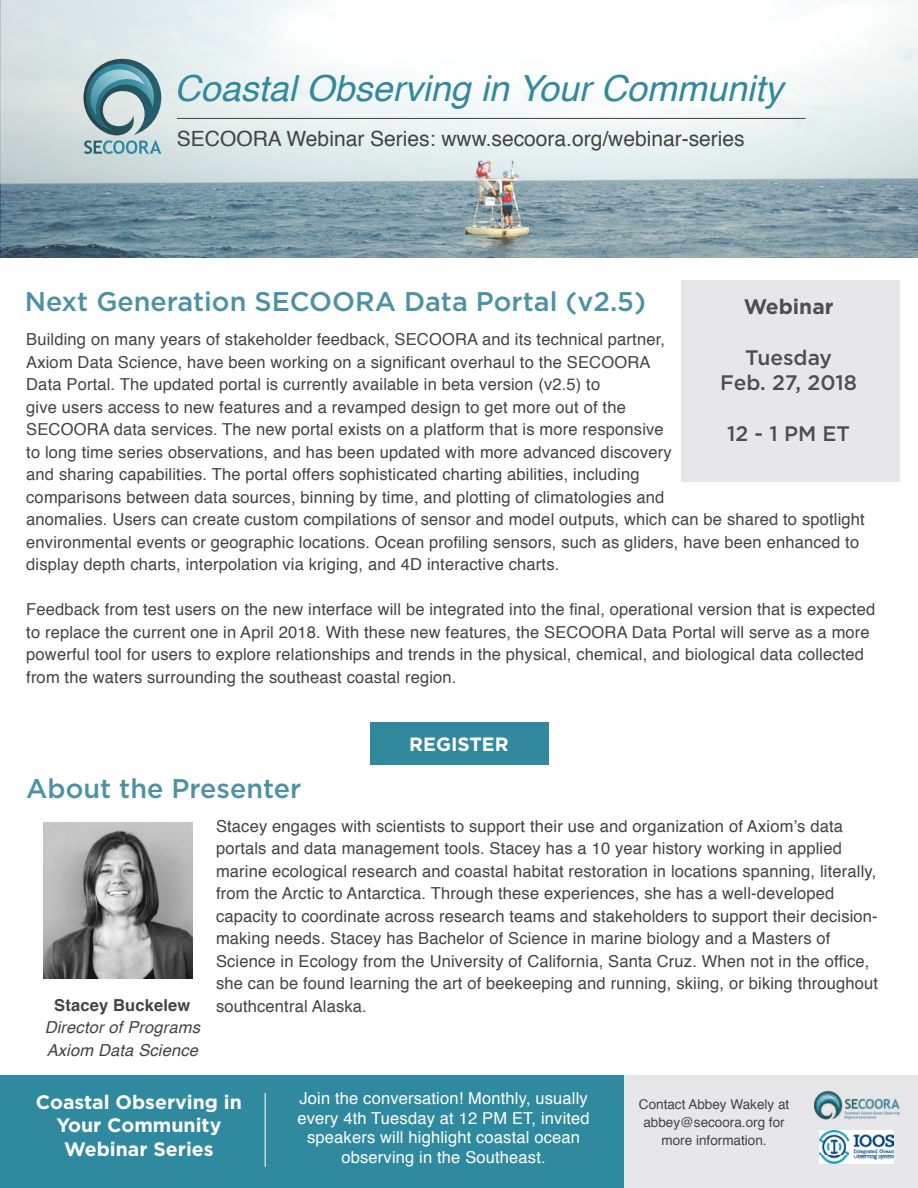
<style>
.page{position:relative;width:918px;height:1188px;background:#fff}
.page>*{position:absolute;margin:0;border:0;box-sizing:border-box;transform-origin:0 0}
.t1{font:italic 36px "Helvetica";color:#32899e}
.t2{font:500 27px "Gotham";color:#4d91a5}
.t3{font:21px "Helvetica";color:#424343}
.t4{font:500 21px/25.5px "Gotham";color:#4f4e4e;text-align:center}
.t5{font:700 21px "Gotham";color:#4f4e4e}
.t6{font:700 19.5px/23.4px "Gotham";color:#fff;text-align:center}
.t7{font:700 19.2px "Gotham";color:#fff}
.t8{font:16.5px/22.5px "Helvetica";letter-spacing:.01em;color:#424343}
.t9{font:16.5px/19.8px "Helvetica";letter-spacing:.01em;color:#fff;text-align:center}
.t10{font:italic 16.5px/22.5px "Helvetica";letter-spacing:.01em;color:#424343}
.t11{font:700 16.5px "Helvetica";letter-spacing:.01em;color:#424343}
.t12{font:13.5px/18px "Helvetica";color:#424343;text-align:center}
</style>
<div class="page">
<div style="left:623px;top:1076px;width:295px;height:112px;background:#e7e7e9"></div>
<div style="left:0;top:1076px;width:623px;height:112px;background:#308a9f"></div>
<svg style="left:2px;top:0;width:916px;height:258px"></svg>
<div style="left:370px;top:722px;width:178px;height:43px;background:#32899e"></div>
<hr style="left:265px;top:1093px;width:1px;height:74px;background:#fff">
<img style="left:815px;top:1091px;width:85px;height:29px">
<img style="left:820px;top:1131px;width:74px;height:32px">
<div style="left:681px;top:280px;width:219px;height:201px;background:#e7e7e9"></div>
<hr style="left:177px;top:118px;width:629px;height:1px;background:#424343">
<img style="left:44px;top:823px;width:148px;height:156px">
<svg style="left:82px;top:59px;width:79px;height:95px;background:#87aab1"></svg>
<h1 class="t1" style="left:175px;top:60px;width:610px">Coastal Observing in Your Community</h1>
<p class="t3" style="left:177px;top:123px;width:569px">SECOORA Webinar Series: www.secoora.org/webinar-series</p>
<h2 class="t2" style="left:25px;top:286px;width:623px">Next Generation SECOORA Data Portal (v2.5)</h2>
<p class="t8" style="left:26px;top:328px;width:840px">Building on many years of stakeholder feedback, SECOORA and its technical partner,<br>Axiom Data Science, have been working on a significant overhaul to the SECOORA<br>Data Portal. The updated portal is currently available in beta version (v2.5) to<br>give users access to new features and a revamped design to get more out of the<br>SECOORA data services. The new portal exists on a platform that is more responsive<br>to long time series observations, and has been updated with more advanced discovery<br>and sharing capabilities. The portal offers sophisticated charting abilities, including<br>comparisons between data sources, binning by time, and plotting of climatologies and<br>anomalies. Users can create custom compilations of sensor and model outputs, which can be shared to spotlight environmental events or geographic locations. Ocean profiling sensors, such as gliders, have been enhanced to display depth charts, interpolation via kriging, and 4D interactive charts.</p>
<p class="t8" style="left:26px;top:599px;width:850px">Feedback from test users on the new interface will be integrated into the final, operational version that is expected to replace the current one in April 2018. With these new features, the SECOORA Data Portal will serve as a more powerful tool for users to explore relationships and trends in the physical, chemical, and biological data collected from the waters surrounding the southeast coastal region.</p>
<p class="t5" style="left:744px;top:294px;width:91px">Webinar</p>
<p class="t4" style="left:720px;top:344px;width:138px">Tuesday<br>Feb. 27, 2018</p>
<p class="t4" style="left:727px;top:421px;width:125px">12 - 1 PM ET</p>
<p class="t7" style="left:409px;top:734px;width:101px">REGISTER</p>
<h2 class="t2" style="left:26px;top:773px;width:276px">About the Presenter</h2>
<p class="t8" style="left:216px;top:815px;width:664px">Stacey engages with scientists to support their use and organization of Axiom’s data portals and data management tools. Stacey has a 10 year history working in applied marine ecological research and coastal habitat restoration in locations spanning, literally, from the Arctic to Antarctica. Through these experiences, she has a well-developed capacity to coordinate across research teams and stakeholders to support their decision&shy;making needs. Stacey has Bachelor of Science in marine biology and a Masters of Science in Ecology from the University of California, Santa Cruz. When not in the office, she can be found learning the art of beekeeping and running, skiing, or biking throughout</p>
<p class="t11" style="left:54px;top:992px;width:138px">Stacey Buckelew</p>
<p class="t8" style="left:216px;top:995px;width:152px">southcentral Alaska.</p>
<p class="t10" style="left:45px;top:1017px;width:157px">Director of Programs<br>Axiom Data Science</p>
<p class="t6" style="left:36px;top:1090px;width:208px">Coastal Observing in<br>Your Community<br>Webinar Series</p>
<p class="t9" style="left:298px;top:1089px;width:294px">Join the conversation! Monthly, usually every 4th Tuesday at 12 PM ET, invited speakers will highlight coastal ocean observing in the Southeast.</p>
<p class="t12" style="left:639px;top:1096px;width:152px">Contact Abbey Wakely at abbey@secoora.org for more information.</p>
</div>
